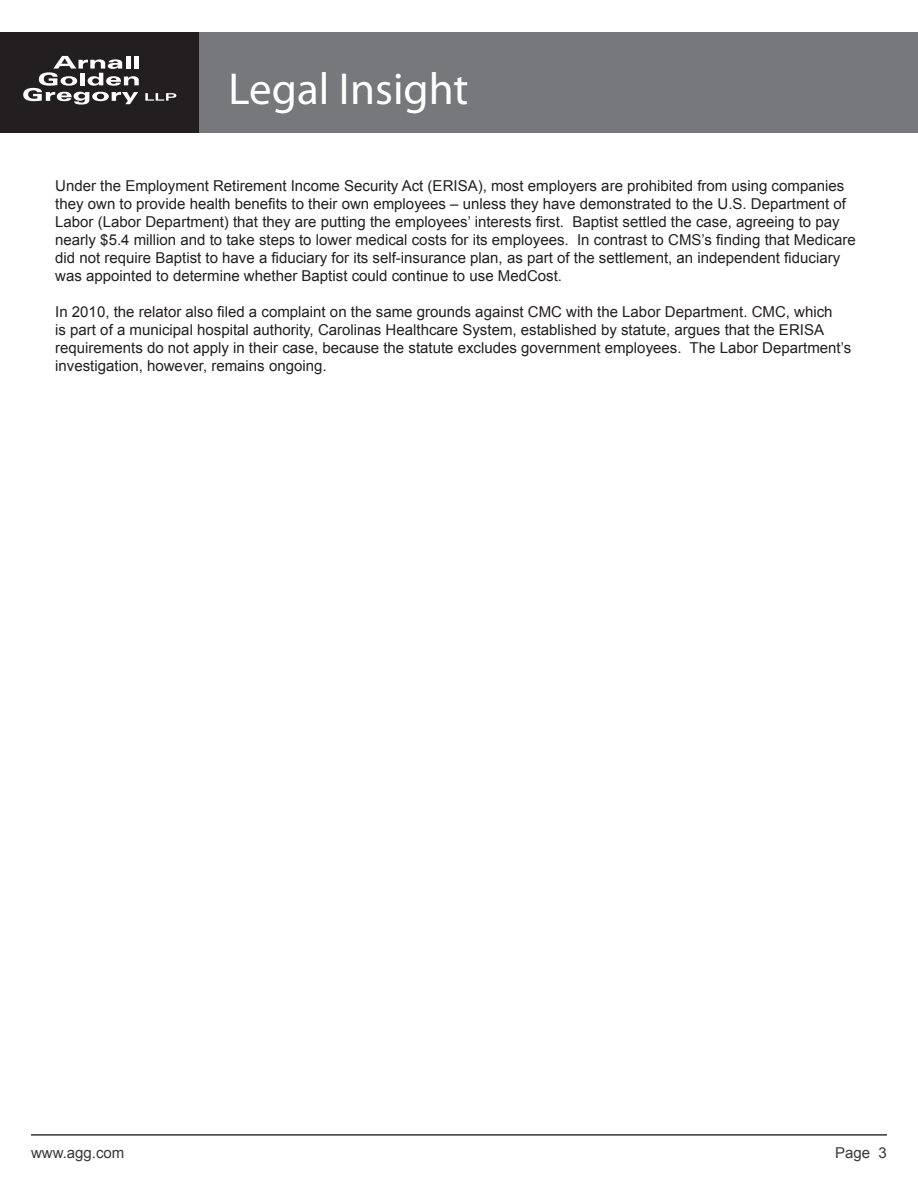
<style>
.page{position:relative;width:918px;height:1188px;background:#fff}
.page>*{position:absolute;margin:0;border:0;box-sizing:border-box;transform-origin:0 0}
.t1{font:45px "Myriad Pro";color:#fff}
.Regular_text{font:15px/18px "Arial";color:#231f20}
.t2{font:15px "Arial";color:#383839}
</style>
<div class="page">
<div style="left:0;top:32px;width:200px;height:101px;background:#231f20"></div>
<svg style="left:23px;top:56px;width:116px;height:49px"></svg>
<svg style="left:145px;top:93px;width:31px;height:8px"></svg>
<div style="left:200px;top:32px;width:718px;height:101px;background:#76787b"></div>
<hr style="left:31px;top:1134px;width:856px;height:2px;background:#383839">
<h1 class="t1" style="left:229px;top:61px;width:241px">Legal Insight</h1>
<p class="Regular_text" style="left:55px;top:177px;width:802px">Under the Employment Retirement Income Security Act (ERISA), most employers are prohibited from using companies they own to provide health benefits to their own employees – unless they have demonstrated to the U.S. Department of Labor (Labor Department) that they are putting the employees’ interests first. Baptist settled the case, agreeing to pay nearly $5.4 million and to take steps to lower medical costs for its employees. In contrast to CMS’s finding that Medicare did not require Baptist to have a fiduciary for its self-insurance plan, as part of the settlement, an independent fiduciary was appointed to determine whether Baptist could continue to use MedCost.</p>
<p class="Regular_text" style="left:55px;top:303px;width:798px">In 2010, the relator also filed a complaint on the same grounds against CMC with the Labor Department. CMC, which<br>is part of a municipal hospital authority, Carolinas Healthcare System, established by statute, argues that the ERISA requirements do not apply in their case, because the statute excludes government employees. The Labor Department’s investigation, however, remains ongoing.</p>
<p class="t2" style="left:31px;top:1142px;width:95px">www.agg.com</p>
<p class="t2" style="left:835px;top:1142px;width:53px">Page 3</p>
</div>
